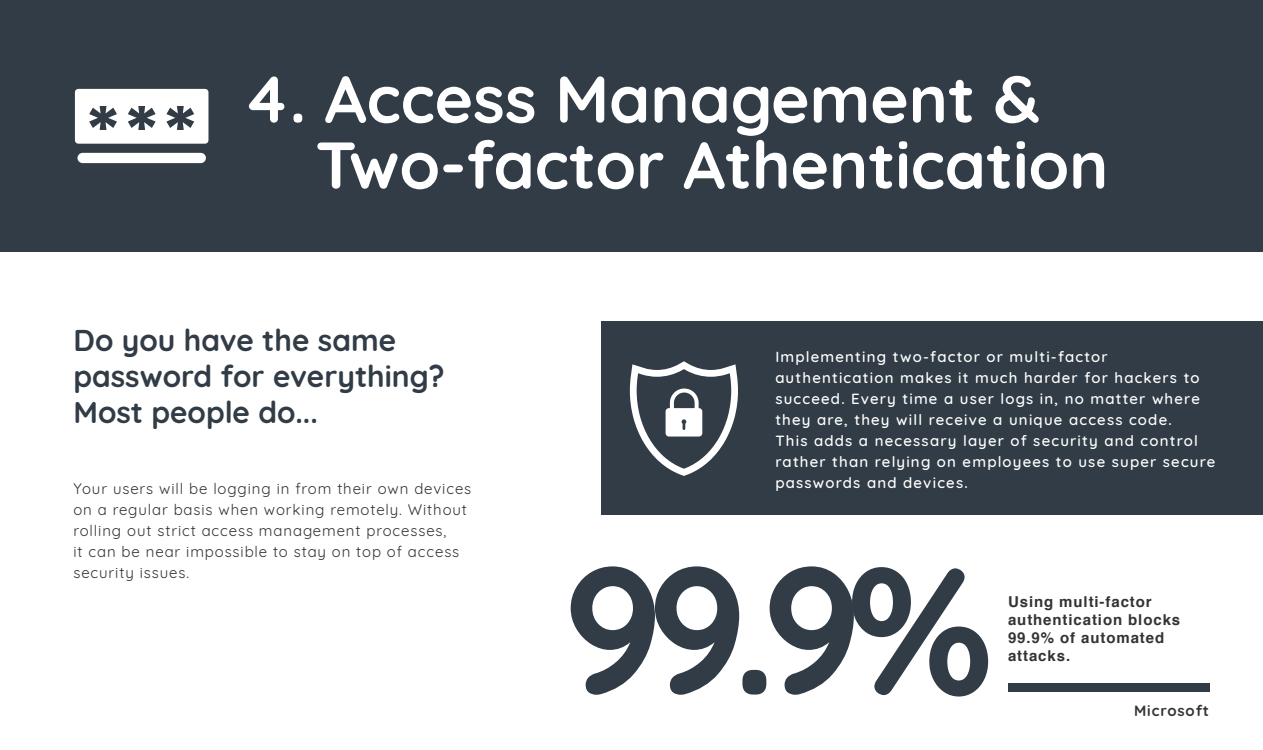
<style>
.page{position:relative;width:1263px;height:750px;background:#fff}
.page>*{position:absolute;margin:0;border:0;box-sizing:border-box;transform-origin:0 0}
.t1{font:700 180px "Quicksand";color:#313c46}
.t2{font:700 66px/66px "Quicksand";color:#fff}
.t3{font:700 30px/36px "Quicksand";color:#313c46}
.t4{font:500 15px/21px "Quicksand";letter-spacing:.08em;color:#fff}
.t5{font:15px/21px "Quicksand";letter-spacing:.06em;color:#333}
.t6{font:700 15px/18px "Helvetica";letter-spacing:.06em;color:#333}
.t7{font:700 15px "Quicksand";letter-spacing:.06em;color:#333}
</style>
<div class="page">
<div style="left:0;top:0;width:1263px;height:252px;background:#313c46"></div>
<div style="left:1008px;top:683px;width:201px;height:9px;background:#313c46"></div>
<div style="left:601px;top:321px;width:662px;height:193px;background:#313c46"></div>
<svg style="left:630px;top:361px;width:108px;height:115px"></svg>
<svg style="left:75px;top:89px;width:133px;height:55px;background:#dcdedf"></svg>
<div style="left:77px;top:153px;width:129px;height:10px;background:#fff;border-radius:5px"></div>
<h2 class="t2" style="left:315px;top:61px;width:794px;text-indent:-72px">4. Access Management &amp;<br>Two-factor Athentication</h2>
<h3 class="t3" style="left:73px;top:320px;width:373px">Do you have the same password for everything?<br>Most people do...</h3>
<p class="t5" style="left:73px;top:477px;width:399px">Your users will be logging in from their own devices on a regular basis when working remotely. Without rolling out strict access management processes,<br>it can be near impossible to stay on top of access security issues.</p>
<p class="t4" style="left:775px;top:345px;width:442px">Implementing two-factor or multi-factor authentication makes it much harder for hackers to succeed. Every time a user logs in, no matter where they are, they will receive a unique access code.<br>This adds a necessary layer of security and control rather than relying on employees to use super secure passwords and devices.</p>
<h1 class="t1" style="left:563px;top:482px;width:432px">99.9%</h1>
<p class="t6" style="left:1008px;top:593px;width:174px">Using multi-factor authentication blocks<br>99.9% of automated attacks.</p>
<p class="t7" style="left:1134px;top:699px;width:77px">Microsoft</p>
</div>
